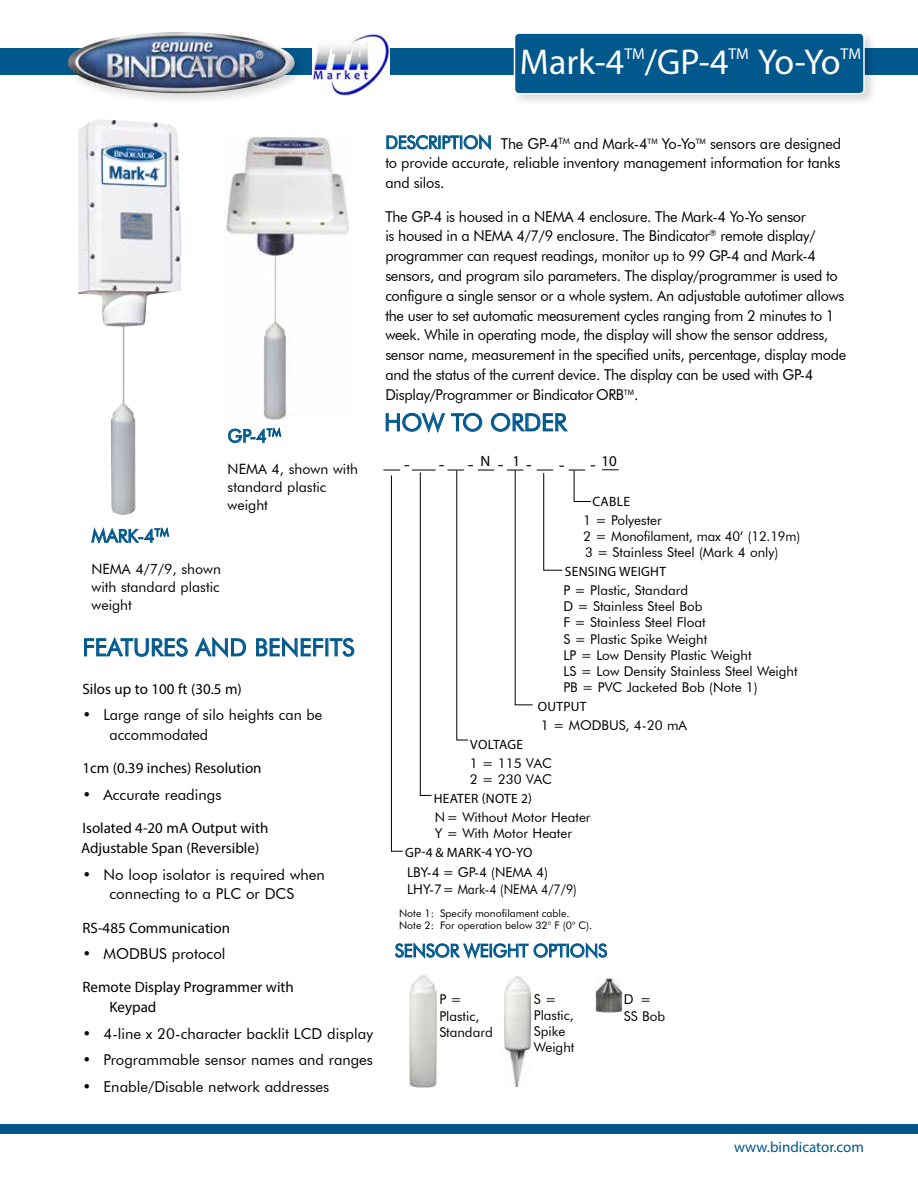
<style>
.page{position:relative;width:918px;height:1188px;background:#fff}
.page>*{position:absolute;margin:0;border:0;box-sizing:border-box;transform-origin:0 0}
.t1{font:36px "Myriad Pro";color:#fff}
.t2{font:24px "Futura BT";color:#00588d}
.t3{font:18px "Futura BT";letter-spacing:-.01em;color:#00588d}
.t4{font:15.75px "Myriad Pro";color:#fff}
.t5{font:15px/19.8px "Futura BT";letter-spacing:-.02em;color:#000;text-align:justify}
.t6{font:15px/19.8px "Futura BT";color:#000}
.t7{font:15px/19.8px "Myriad Pro";color:#000}
.t8{font:15px "Myriad Pro";color:#00588d}
.t9{font:14.25px/18px "Futura BT";color:#000;text-align:justify}
.t10{font:13.5px/16.2px "Futura BT";color:#000}
.t11{font:13.5px "Myriad Pro";letter-spacing:.02em;color:#000}
.t12{font:10.5px/12.6px "Futura BT";color:#000}
.s1{font-size:18px;color:#00588d}
</style>
<div class="page">
<div style="left:0;top:48px;width:918px;height:27px;background:#00588d"></div>
<div style="left:65px;top:29px;width:242px;height:77px;background:#000;opacity:.15"></div>
<img style="left:68px;top:32px;width:113px;height:46px">
<div style="left:0;top:1124px;width:918px;height:10px;background:#00588d"></div>
<div style="left:510px;top:29px;width:367px;height:78px;background:#000;opacity:.16"></div>
<div style="left:514px;top:33px;width:350px;height:61px;background:#00588d;border-radius:5px"></div>
<div style="left:514px;top:32px;width:351px;height:63px;border:2px solid #fff;border-radius:5px"></div>
<svg style="left:386px;top:134px;width:105px;height:17px"></svg>
<svg style="left:84px;top:637px;width:104px;height:20px"></svg>
<svg style="left:194px;top:637px;width:52px;height:21px"></svg>
<svg style="left:256px;top:637px;width:99px;height:21px"></svg>
<svg style="left:91px;top:527px;width:79px;height:17px"></svg>
<svg style="left:228px;top:427px;width:54px;height:16px"></svg>
<img style="left:226px;top:136px;width:123px;height:284px">
<img style="left:78px;top:119px;width:69px;height:285px">
<svg style="left:395px;top:942px;width:212px;height:17px"></svg>
<img style="left:595px;top:979px;width:27px;height:34px">
<img style="left:504px;top:976px;width:28px;height:112px">
<img style="left:409px;top:975px;width:28px;height:113px">
<svg style="left:385px;top:411px;width:98px;height:22px"></svg>
<svg style="left:491px;top:413px;width:77px;height:19px"></svg>
<hr style="left:391px;top:475px;width:1px;height:376px;background:#000">
<svg style="left:391px;top:851px;width:12px;height:1px"></svg>
<hr style="left:420px;top:472px;width:1px;height:323px;background:#000">
<svg style="left:420px;top:795px;width:12px;height:1px"></svg>
<hr style="left:456px;top:471px;width:1px;height:269px;background:#000">
<svg style="left:456px;top:740px;width:12px;height:1px"></svg>
<hr style="left:515px;top:470px;width:1px;height:235px;background:#000">
<svg style="left:515px;top:704px;width:18px;height:1px"></svg>
<hr style="left:543px;top:473px;width:1px;height:97px;background:#000">
<svg style="left:543px;top:570px;width:19px;height:1px"></svg>
<hr style="left:574px;top:470px;width:1px;height:31px;background:#000">
<svg style="left:574px;top:501px;width:17px;height:1px"></svg>
<svg style="left:383px;top:465px;width:148px;height:6px"></svg>
<svg style="left:537px;top:470px;width:16px;height:1px"></svg>
<svg style="left:559px;top:466px;width:26px;height:5px"></svg>
<svg style="left:602px;top:469px;width:17px;height:1px"></svg>
<img style="left:312px;top:35px;width:77px;height:61px">
<h1 class="t1" style="left:520px;top:39px;width:106px">Mark-4</h1>
<p class="t4" style="left:624px;top:44px;width:22px">TM</p>
<h1 class="t1" style="left:645px;top:39px;width:85px">/GP-4</h1>
<p class="t4" style="left:728px;top:44px;width:22px">TM</p>
<h1 class="t1" style="left:758px;top:39px;width:84px">Yo-Yo</h1>
<p class="t4" style="left:841px;top:44px;width:22px">TM</p>
<p class="t3" style="left:228px;top:425px;width:55px">GP-4<sup>TM</sup></p>
<p class="t9" style="left:228px;top:460px;width:132px;text-align:left">NEMA 4, shown with standard plastic weight</p>
<p class="t3" style="left:92px;top:525px;width:79px">MARK-4<sup>TM</sup></p>
<p class="t9" style="left:92px;top:560px;width:131px">NEMA 4/7/9, shown with standard plastic weight</p>
<h2 class="t2" style="left:82px;top:633px;width:274px">FEATURES AND BENEFITS</h2>
<p class="t7" style="left:82px;top:679px;width:161px">Silos up to 100 ft (30.5 m)</p>
<p class="t6" style="left:109px;top:705px;width:214px;text-indent:-27px">• Large range of silo heights can be accommodated</p>
<p class="t7" style="left:82px;top:758px;width:181px">1cm (0.39 inches) Resolution</p>
<p class="t6" style="left:82px;top:785px;width:141px">• Accurate readings</p>
<p class="t7" style="left:81px;top:818px;width:189px">Isolated 4-20 mA Output with<br>Adjustable Span (Reversible)</p>
<p class="t6" style="left:82px;top:864px;width:244px;text-align:center">• No loop isolator is required when connecting to a PLC or DCS</p>
<p class="t7" style="left:82px;top:917px;width:149px">RS-485 Communication</p>
<p class="t6" style="left:82px;top:944px;width:145px">• MODBUS protocol</p>
<p class="t7" style="left:110px;top:977px;width:186px;text-indent:-27px">Remote Display Programmer with<br>Keypad</p>
<p class="t6" style="left:82px;top:1023px;width:292px">• 4-line x 20-character backlit LCD display</p>
<p class="t6" style="left:82px;top:1050px;width:292px">• Programmable sensor names and ranges</p>
<p class="t6" style="left:82px;top:1077px;width:248px">• Enable/Disable network addresses</p>
<p class="t5" style="left:385px;top:133px;width:457px"><span class="s1">DESCRIPTION</span> The GP-4<sup>TM</sup> and Mark-4<sup>TM</sup> Yo-Yo<sup>TM</sup> sensors are designed to provide accurate, reliable inventory management information for tanks and silos.</p>
<p class="t5" style="left:385px;top:206px;width:462px;text-align:left">The GP-4 is housed in a NEMA 4 enclosure. The Mark-4 Yo-Yo sensor<br>is housed in a NEMA 4/7/9 enclosure. The Bindicator<sup>®</sup> remote display/ programmer can request readings, monitor up to 99 GP-4 and Mark-4 sensors, and program silo parameters. The display/programmer is used to configure a single sensor or a whole system. An adjustable autotimer allows the user to set automatic measurement cycles ranging from 2 minutes to 1 week. While in operating mode, the display will show the sensor address, sensor name, measurement in the specified units, percentage, display mode and the status of the current device. The display can be used with GP-4<br>Display/Programmer or Bindicator ORB<sup>TM</sup>.</p>
<h2 class="t2" style="left:384px;top:408px;width:184px">HOW TO ORDER</h2>
<p class="t7" style="left:481px;top:451px;width:11px">N</p>
<p class="t7" style="left:513px;top:451px;width:9px">1</p>
<p class="t7" style="left:602px;top:451px;width:17px">10</p>
<p class="t11" style="left:592px;top:493px;width:39px">CABLE</p>
<p class="t10" style="left:583px;top:512px;width:218px">1 = Polyester<br>2 = Monofilament, max 40’ (12.19m)<br>3 = Stainless Steel (Mark 4 only)</p>
<p class="t11" style="left:565px;top:563px;width:103px">SENSING WEIGHT</p>
<p class="t10" style="left:563px;top:582px;width:236px">P = Plastic, Standard<br>D = Stainless Steel Bob<br>F = Stainless Steel Float<br>S = Plastic Spike Weight<br>LP = Low Density Plastic Weight<br>LS = Low Density Stainless Steel Weight<br>PB = PVC Jacketed Bob (Note 1)</p>
<p class="t11" style="left:538px;top:698px;width:50px">OUTPUT</p>
<p class="t10" style="left:541px;top:717px;width:148px">1 = MODBUS, 4-20 mA</p>
<p class="t11" style="left:470px;top:736px;width:54px">VOLTAGE</p>
<p class="t10" style="left:470px;top:755px;width:83px">1 = 115 VAC<br>2 = 230 VAC</p>
<p class="t11" style="left:434px;top:790px;width:100px">HEATER (NOTE 2)</p>
<p class="t10" style="left:435px;top:809px;width:157px">N= Without Motor Heater<br>Y = With Motor Heater</p>
<p class="t11" style="left:405px;top:844px;width:129px">GP-4 &amp; MARK-4 YO-YO</p>
<p class="t10" style="left:407px;top:864px;width:171px">LBY-4 = GP-4 (NEMA 4)<br>LHY-7= Mark-4 (NEMA 4/7/9)</p>
<p class="t12" style="left:399px;top:906px;width:195px">Note 1: Specify monofilament cable.<br>Note 2: For operation below 32° F (0° C).</p>
<p class="t3" style="left:395px;top:940px;width:214px">SENSOR WEIGHT OPTIONS</p>
<p class="t10" style="left:439px;top:991px;width:55px">P =<br>Plastic,<br>Standard</p>
<p class="t10" style="left:534px;top:991px;width:42px">S =<br>Plastic,<br>Spike<br>Weight</p>
<p class="t10" style="left:624px;top:991px;width:43px">D =<br>SS Bob</p>
<p class="t8" style="left:734px;top:1137px;width:131px">www.bindicator.com</p>
</div>
